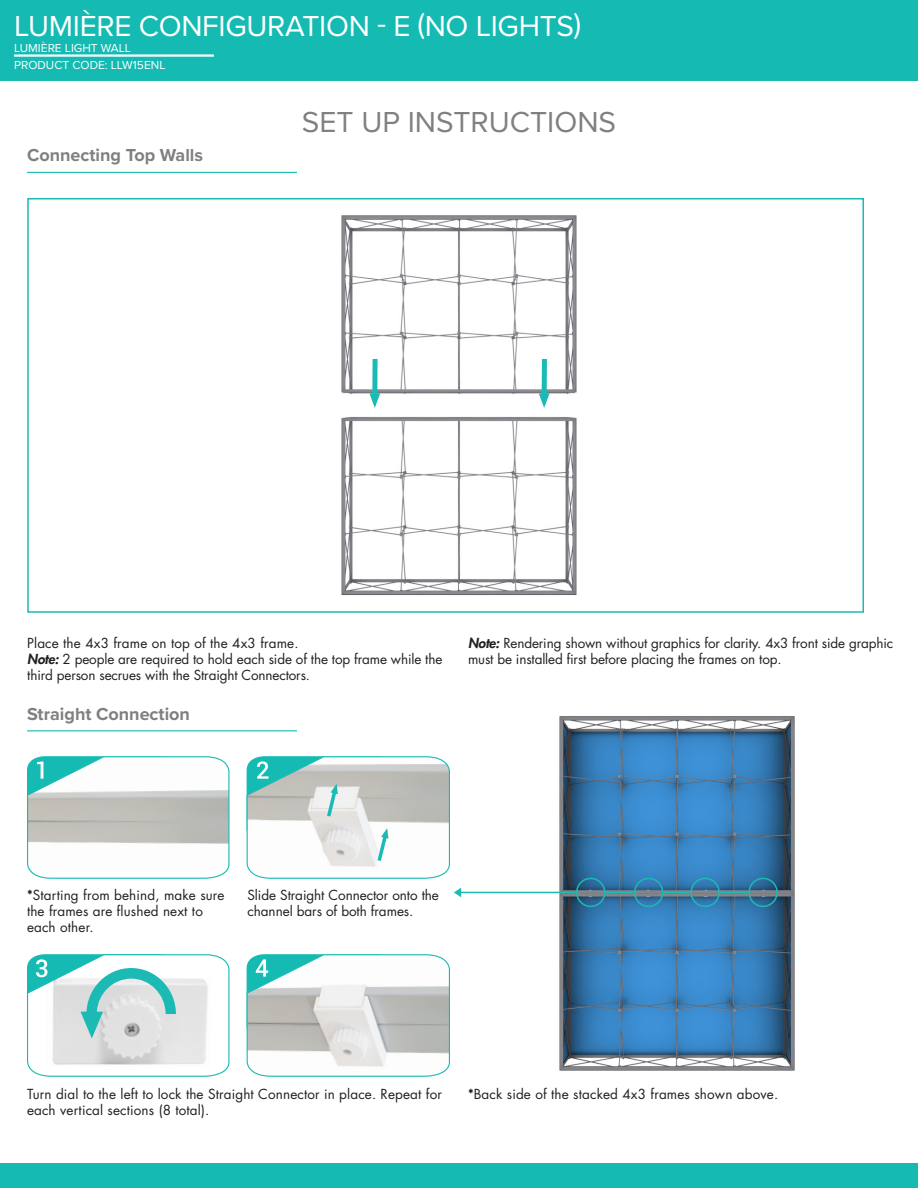
<style>
.page{position:relative;width:918px;height:1188px;background:#fff}
.page>*{position:absolute;margin:0;border:0;box-sizing:border-box;transform-origin:0 0}
.Category_Sub_Title_2{font:30px "Proxima Nova";letter-spacing:-.01em;color:#fff}
.Category_Sub_Title_2-2{font:30px "Proxima Nova";color:#808083}
.t1{font:700 18px "Proxima Nova";color:#808083}
.t2{font:13.5px/16.2px "Futura Std";letter-spacing:-.005em;color:#231f20}
.top_page_name_regula{font:12px "Proxima Nova";color:#fff}
.s1{font-weight:800;font-style:italic}
.s2{font-weight:800}
</style>
<div class="page">
<img style="left:341px;top:215px;width:236px;height:380px">
<div style="left:27px;top:198px;width:837px;height:415px;border:2px solid #1cbab5"></div>
<div style="left:0;top:1164px;width:918px;height:24px;background:#15bbb3"></div>
<div style="left:0;top:0;width:918px;height:81px;background:#15bbb3"></div>
<hr style="left:14px;top:54px;width:200px;height:3px;background:#fff">
<hr style="left:27px;top:172px;width:270px;height:1px;background:#15bbb3">
<hr style="left:27px;top:730px;width:270px;height:1px;background:#15bbb3">
<svg style="left:27px;top:756px;width:203px;height:123px"></svg>
<svg style="left:27px;top:954px;width:203px;height:123px"></svg>
<svg style="left:246px;top:954px;width:204px;height:123px"></svg>
<svg style="left:246px;top:756px;width:204px;height:123px"></svg>
<svg style="left:539px;top:359px;width:11px;height:49px"></svg>
<svg style="left:369px;top:359px;width:11px;height:49px"></svg>
<img style="left:468px;top:716px;width:327px;height:355px">
<hr style="left:458px;top:892px;width:118px;height:1px;background:#1cbab5">
<svg style="left:454px;top:888px;width:7px;height:9px"></svg>
<div style="left:576px;top:878px;width:29px;height:29px;border:2px solid #1cbab5;border-radius:50%"></div>
<div style="left:690px;top:878px;width:30px;height:29px;border:2px solid #1cbab5;border-radius:50%"></div>
<div style="left:634px;top:878px;width:29px;height:29px;border:2px solid #1cbab5;border-radius:50%"></div>
<div style="left:748px;top:878px;width:30px;height:29px;border:2px solid #1cbab5;border-radius:50%"></div>
<hr style="left:605px;top:892px;width:30px;height:1px;background:#1cbab5">
<svg style="left:720px;top:892px;width:29px;height:1px"></svg>
<svg style="left:663px;top:892px;width:27px;height:1px"></svg>
<p class="Category_Sub_Title_2" style="left:14px;top:8px;width:569px">LUMIÈRE CONFIGURATION - E (NO LIGHTS)</p>
<p class="top_page_name_regula" style="left:14px;top:40px;width:119px">LUMIÈRE LIGHT WALL</p>
<p class="top_page_name_regula" style="left:14px;top:58px;width:153px">PRODUCT CODE: LLW15ENL</p>
<p class="t1" style="left:27px;top:144px;width:178px">Connecting Top Walls</p>
<p class="Category_Sub_Title_2-2" style="left:302px;top:105px;width:316px">SET UP INSTRUCTIONS</p>
<p class="t2" style="left:27px;top:635px;width:273px">Place the 4x3 frame on top of the 4x3 frame.</p>
<p class="t2" style="left:27px;top:651px;width:417px"><span class="s1">Note:</span> 2 people are required to hold each side of the top frame while the third person secrues with the Straight Connectors.</p>
<p class="t1" style="left:27px;top:703px;width:165px">Straight Connection</p>
<p class="t2" style="left:468px;top:635px;width:427px"><span class="s1">Note:</span> Rendering shown without graphics for clarity. 4x3 front side graphic must be installed first before placing the frames on top.</p>
<p class="t2" style="left:27px;top:887px;width:199px"><span class="s2">*</span>Starting from behind, make sure the frames are flushed next to each other.</p>
<p class="t2" style="left:248px;top:887px;width:193px">Slide Straight Connector onto the channel bars of both frames.</p>
<p class="t2" style="left:27px;top:1086px;width:416px">Turn dial to the left to lock the Straight Connector in place. Repeat for</p>
<p class="t2" style="left:468px;top:1086px;width:312px"><span class="s2">*</span>Back side of the stacked 4x3 frames shown above.</p>
<p class="t2" style="left:27px;top:1102px;width:184px">each vertical sections (8 total).</p>
</div>
